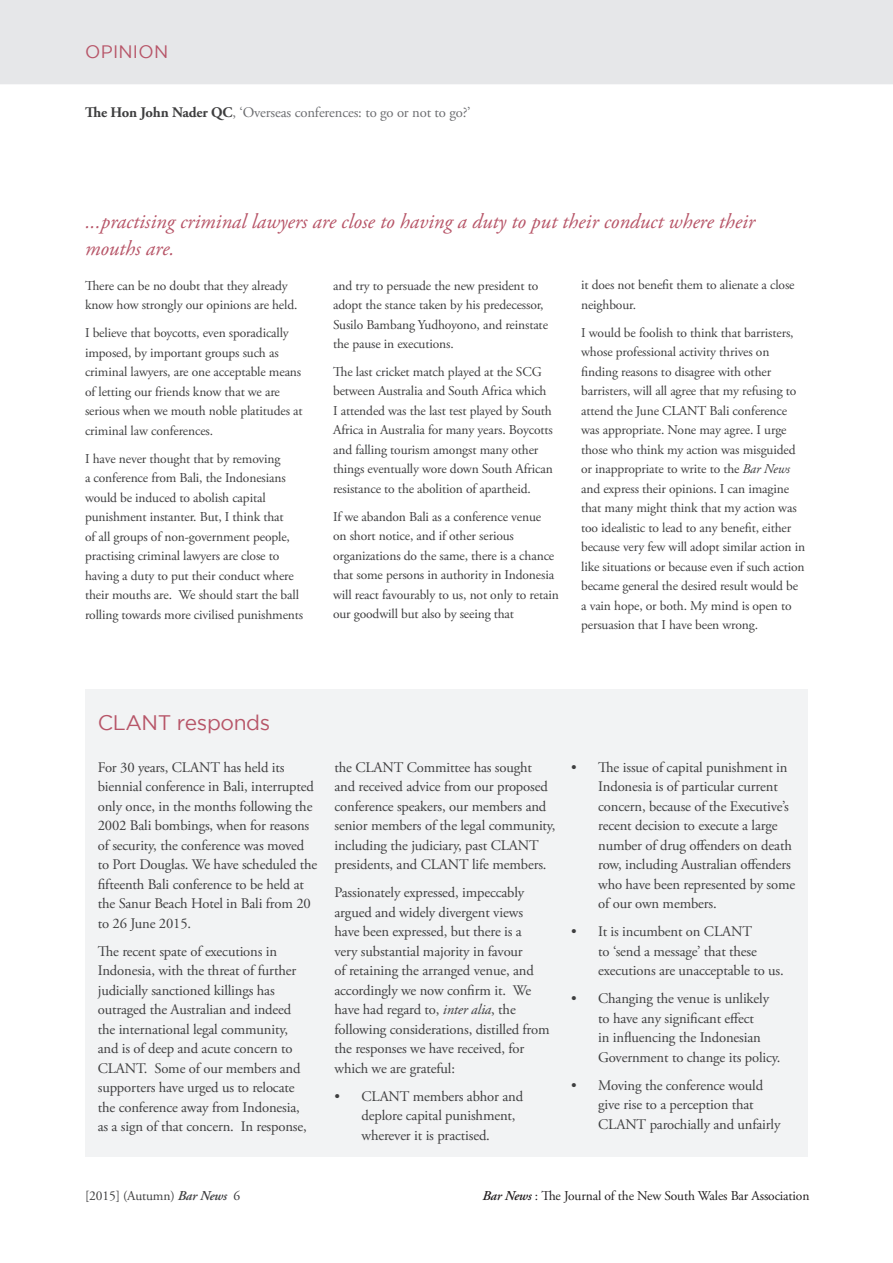
<style>
.page{position:relative;width:893px;height:1263px;background:#fff}
.page>*{position:absolute;margin:0;border:0;box-sizing:border-box;transform-origin:0 0}
.t1{font:italic 21px/27px "Adobe Garamond Pro";color:#b75568}
.t2{font:21px "Gotham";letter-spacing:-.02em;color:#b75568}
.t3{font:18px "Gotham";letter-spacing:.015em;color:#b75568}
.t4{font:14.7px/19.5px "Adobe Garamond Pro";letter-spacing:-.01em;color:#3e3e3f}
.t5{font:14.7px "Adobe Garamond Pro";letter-spacing:-.01em;color:#6c6d70}
.t6{font:13.5px/19.5px "Adobe Garamond Pro";letter-spacing:-.01em;color:#3e3e3f}
.t7{font:13.5px "Adobe Garamond Pro";letter-spacing:-.01em;color:#231f20}
.s1{font-weight:700;color:#3e3e3f}
.s2{font-style:italic}
.s3{font-weight:600;font-style:italic}
</style>
<div class="page">
<div style="left:0;top:0;width:893px;height:84px;background:#e6e7e9"></div>
<div style="left:85px;top:689px;width:723px;height:468px;background:#f2f3f4"></div>
<h2 class="t3" style="left:85px;top:42px;width:85px">OPINION</h2>
<p class="t5" style="left:85px;top:103px;width:387px"><span class="s1">The Hon John Nader QC</span>, ‘Overseas conferences: to go or not to go?’</p>
<h1 class="t1" style="left:85px;top:208px;width:671px">...practising criminal lawyers are close to having a duty to put their conduct where their mouths are.</h1>
<p class="t6" style="left:85px;top:276px;width:214px">There can be no doubt that they already know how strongly our opinions are held.</p>
<p class="t6" style="left:85px;top:324px;width:219px">I believe that boycotts, even sporadically imposed, by important groups such as criminal lawyers, are one acceptable means of letting our friends know that we are serious when we mouth noble platitudes at criminal law conferences.</p>
<p class="t6" style="left:85px;top:449px;width:220px">I have never thought that by removing<br>a conference from Bali, the Indonesians would be induced to abolish capital punishment instanter. But, I think that<br>of all groups of non-government people, practising criminal lawyers are close to having a duty to put their conduct where their mouths are. We should start the ball rolling towards more civilised punishments</p>
<p class="t6" style="left:333px;top:276px;width:216px">and try to persuade the new president to adopt the stance taken by his predecessor, Susilo Bambang Yudhoyono, and reinstate the pause in executions.</p>
<p class="t6" style="left:333px;top:362px;width:221px">The last cricket match played at the SCG between Australia and South Africa which I attended was the last test played by South Africa in Australia for many years. Boycotts and falling tourism amongst many other things eventually wore down South African resistance to the abolition of apartheid.</p>
<p class="t6" style="left:333px;top:507px;width:227px">If we abandon Bali as a conference venue<br>on short notice, and if other serious organizations do the same, there is a chance that some persons in authority in Indonesia will react favourably to us, not only to retain our goodwill but also by seeing that</p>
<p class="t6" style="left:581px;top:276px;width:215px">it does not benefit them to alienate a close neighbour.</p>
<p class="t6" style="left:581px;top:323px;width:226px">I would be foolish to think that barristers, whose professional activity thrives on finding reasons to disagree with other barristers, will all agree that my refusing to attend the June CLANT Bali conference was appropriate. None may agree. I urge those who think my action was misguided or inappropriate to write to the <span class="s2">Bar News </span>and express their opinions. I can imagine that many might think that my action was too idealistic to lead to any benefit, either because very few will adopt similar action in like situations or because even if such action became general the desired result would be a vain hope, or both. My mind is open to persuasion that I have been wrong.</p>
<h1 class="t2" style="left:98px;top:711px;width:174px">CLANT responds</h1>
<p class="t4" style="left:98px;top:758px;width:221px">For 30 years, CLANT has held its biennial conference in Bali, interrupted only once, in the months following the 2002 Bali bombings, when for reasons of security, the conference was moved to Port Douglas. We have scheduled the fifteenth Bali conference to be held at the Sanur Beach Hotel in Bali from 20 to 26 June 2015.</p>
<p class="t4" style="left:98px;top:942px;width:211px">The recent spate of executions in Indonesia, with the threat of further judicially sanctioned killings has outraged the Australian and indeed the international legal community, and is of deep and acute concern to CLANT. Some of our members and supporters have urged us to relocate the conference away from Indonesia, as a sign of that concern. In response,</p>
<p class="t4" style="left:334px;top:758px;width:223px">the CLANT Committee has sought and received advice from our proposed conference speakers, our members and senior members of the legal community, including the judiciary, past CLANT presidents, and CLANT life members.</p>
<p class="t4" style="left:334px;top:883px;width:217px">Passionately expressed, impeccably argued and widely divergent views have been expressed, but there is a<br>very substantial majority in favour<br>of retaining the arranged venue, and accordingly we now confirm it. We have had regard to, <span class="s2">inter alia</span>, the following considerations, distilled from the responses we have received, for which we are grateful:</p>
<p class="t4" style="left:361px;top:1087px;width:163px;text-indent:-27px">• CLANT members abhor and deplore capital punishment, wherever it is practised.</p>
<p class="t4" style="left:598px;top:758px;width:198px;text-indent:-27px">• The issue of capital punishment in Indonesia is of particular current concern, because of the Executive’s recent decision to execute a large number of drug offenders on death row, including Australian offenders who have been represented by some of our own members.</p>
<p class="t4" style="left:598px;top:922px;width:187px;text-indent:-27px">• It is incumbent on CLANT<br>to ‘send a message’ that these executions are unacceptable to us.</p>
<p class="t4" style="left:598px;top:989px;width:184px;text-indent:-27px">• Changing the venue is unlikely to have any significant effect<br>in influencing the Indonesian<br>Government to change its policy.</p>
<p class="t4" style="left:598px;top:1076px;width:184px;text-indent:-27px">• Moving the conference would give rise to a perception that<br>CLANT parochially and unfairly</p>
<p class="t6" style="left:85px;top:1187px;width:157px">[2015] (Autumn) <span class="s3">Bar News</span> 6</p>
<p class="t7" style="left:482px;top:1188px;width:328px"><span class="s3">Bar News</span> : The Journal of the New South Wales Bar Association</p>
</div>
